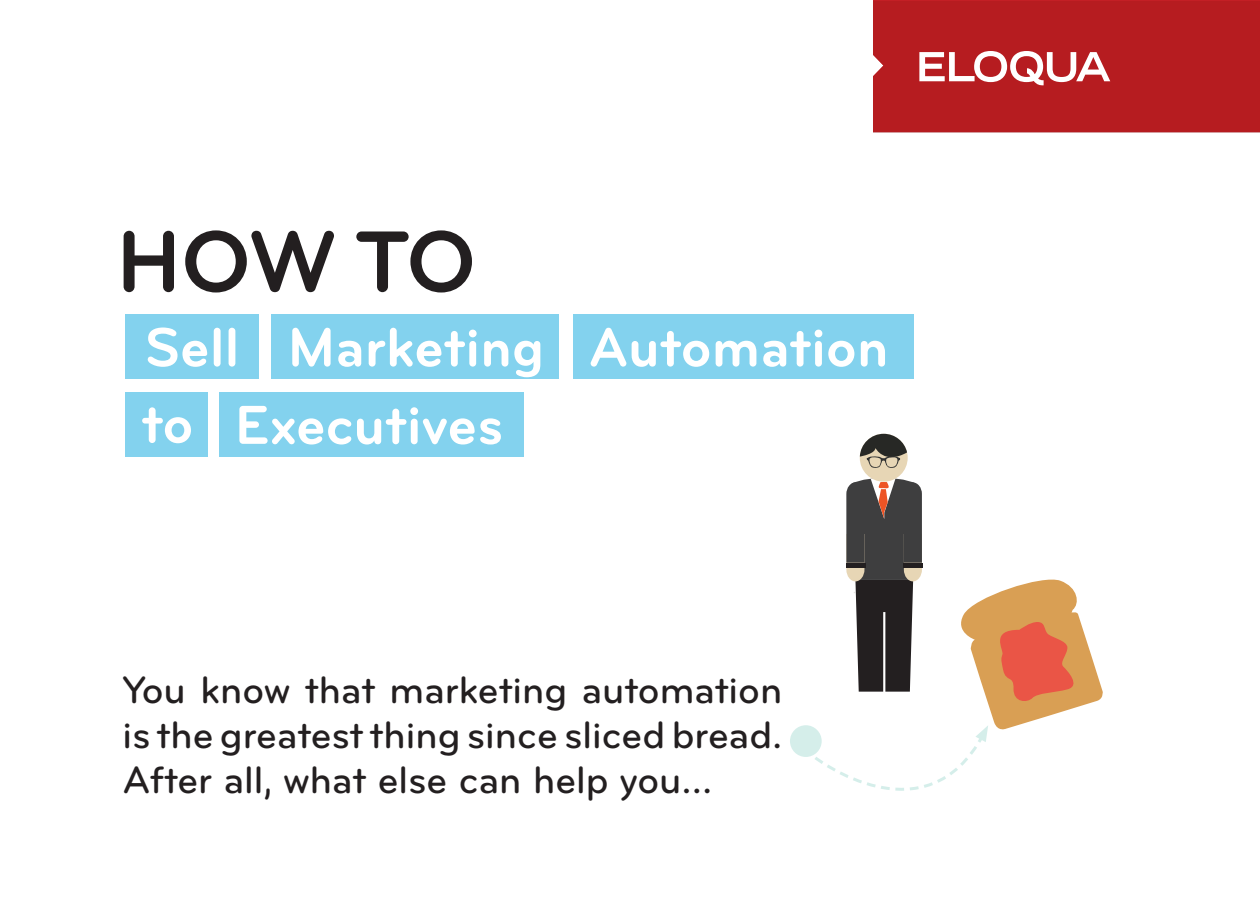
<style>
.page{position:relative;width:1260px;height:918px;background:#fff}
.page>*{position:absolute;margin:0;border:0;box-sizing:border-box;transform-origin:0 0}
.t1{font:700 90px "Bryant";color:#231f20}
.t2{font:700 57px/76.5px "Bryant";color:#fff}
.t3{font:500 39.6px/45px "Bryant";color:#231f20;text-align:justify}
</style>
<div class="page">
<div style="left:271px;top:314px;width:288px;height:65px;background:#83d2ee"></div>
<div style="left:125px;top:392px;width:83px;height:64px;background:#83d2ee"></div>
<div style="left:573px;top:314px;width:340px;height:65px;background:#83d2ee"></div>
<div style="left:219px;top:392px;width:305px;height:64px;background:#83d2ee"></div>
<div style="left:125px;top:314px;width:134px;height:65px;background:#83d2ee"></div>
<div style="left:790px;top:725px;width:32px;height:32px;background:#d5eeea;border-radius:50%"></div>
<hr style="left:873px;top:132px;width:387px;height:1px;background:#e6e7e9">
<div style="left:873px;top:1px;width:387px;height:131px;background:#b61c20"></div>
<svg style="left:919px;top:51px;width:191px;height:34px"></svg>
<div style="left:860px;top:434px;width:48px;height:48px;background:#e7d6b5;border-radius:50%"></div>
<svg style="left:860px;top:434px;width:47px;height:35px"></svg>
<svg style="left:814px;top:478px;width:289px;height:313px"></svg>
<h1 class="t1" style="left:116px;top:206px;width:361px">HOW TO</h1>
<h2 class="t2" style="left:142px;top:309px;width:99px">Sell to</h2>
<h2 class="t2" style="left:235px;top:308px;width:655px;line-height:77.7px;text-indent:53px">Marketing Automation<br>Executives</h2>
<p class="t3" style="left:122px;top:667px;width:662px">You know that marketing automation is the greatest thing since sliced bread.<br>After all, what else can help you...</p>
</div>
